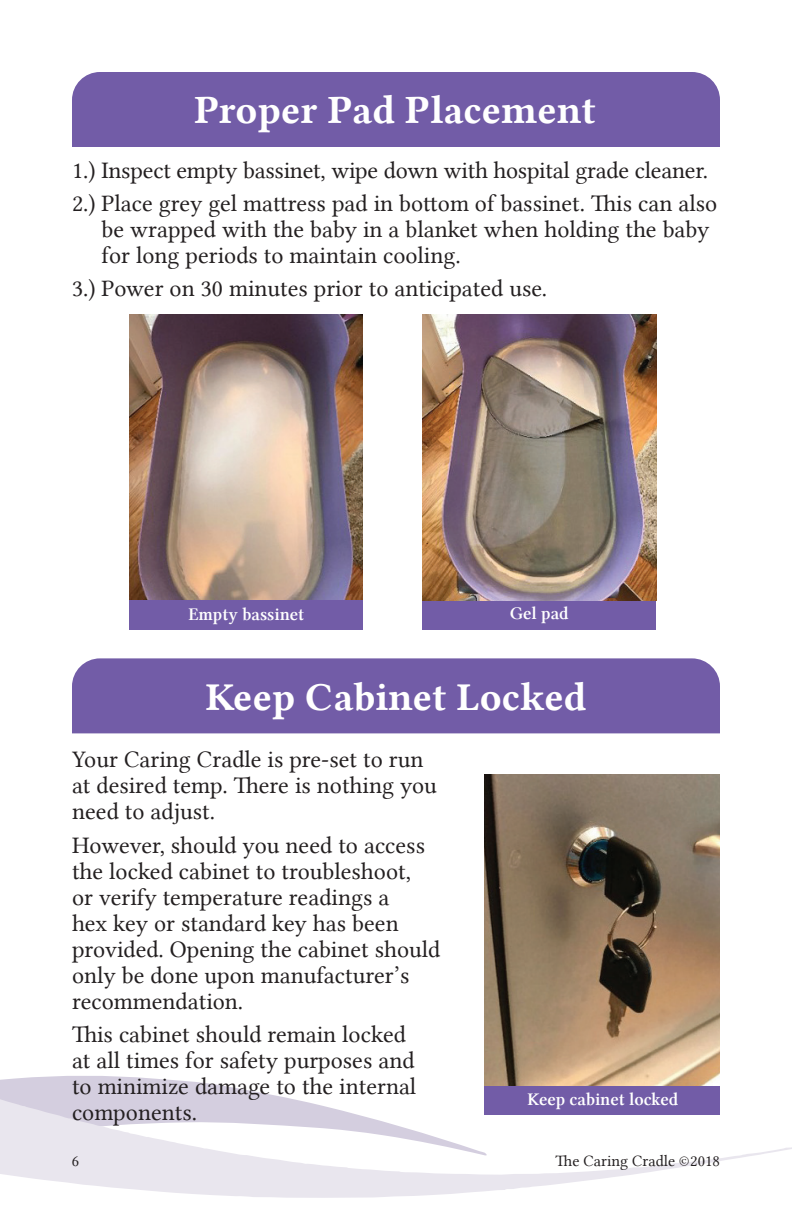
<style>
.page{position:relative;width:792px;height:1224px;background:#fff}
.page>*{position:absolute;margin:0;border:0;box-sizing:border-box;transform-origin:0 0}
.t1{font:40px "Lin Libertine B";color:#fff}
.t2{font:24px/26px "Lin Libertine";color:#231f20}
.t3{font:18px "Lin Libertine Z";color:#fff}
.t4{font:16px "Lin Libertine";color:#231f20}
</style>
<div class="page">
<svg style="left:0;top:1076px;width:792px;height:122px"></svg>
<div style="left:72px;top:658px;width:648px;height:75px;background:#725ca7"></div>
<div style="left:485px;top:1076px;width:235px;height:39px;background:#725ca7"></div>
<img style="left:485px;top:774px;width:235px;height:311px">
<div style="left:72px;top:72px;width:648px;height:75px;background:#725ca7"></div>
<div style="left:423px;top:591px;width:233px;height:39px;background:#725ca7"></div>
<img style="left:423px;top:314px;width:233px;height:286px">
<div style="left:130px;top:591px;width:233px;height:39px;background:#725ca7"></div>
<img style="left:130px;top:314px;width:233px;height:286px">
<h1 class="t1" style="left:194px;top:87px;width:403px">Proper Pad Placement</h1>
<p class="t2" style="left:72px;top:154px;width:647px;line-height:33.2px">1.) Inspect empty bassinet, wipe down with hospital grade cleaner.<br>2.) Place grey gel mattress pad in bottom of bassinet. This can also</p>
<p class="t2" style="left:102px;top:216px;width:609px">be wrapped with the baby in a blanket when holding the baby for long periods to maintain cooling.</p>
<p class="t2" style="left:72px;top:276px;width:477px">3.) Power on 30 minutes prior to anticipated use.</p>
<p class="t3" style="left:188px;top:603px;width:117px">Empty bassinet</p>
<p class="t3" style="left:510px;top:603px;width:60px">Gel pad</p>
<h1 class="t1" style="left:206px;top:674px;width:382px">Keep Cabinet Locked</h1>
<p class="t2" style="left:72px;top:747px;width:366px">Your Caring Cradle is pre-set to run at desired temp. There is nothing you need to adjust.</p>
<p class="t2" style="left:72px;top:832px;width:370px">However, should you need to access the locked cabinet to troubleshoot,<br>or verify temperature readings a<br>hex key or standard key has been provided. Opening the cabinet should only be done upon manufacturer’s recommendation.</p>
<p class="t2" style="left:72px;top:1021px;width:346px">This cabinet should remain locked at all times for safety purposes and to minimize damage to the internal components.</p>
<p class="t4" style="left:72px;top:1152px;width:9px">6</p>
<p class="t4" style="left:556px;top:1152px;width:166px">The Caring Cradle ©2018</p>
<p class="t3" style="left:528px;top:1089px;width:152px">Keep cabinet locked</p>
</div>
